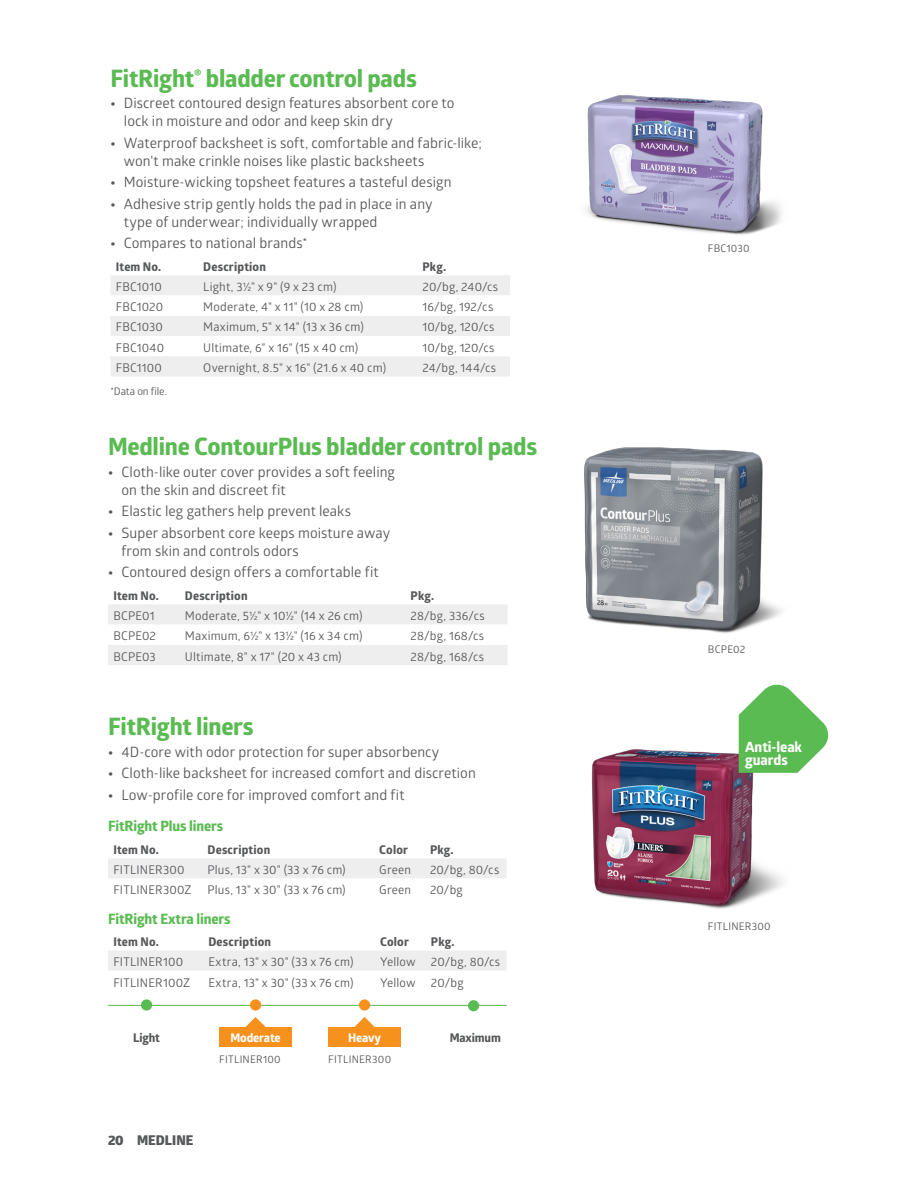
<style>
.page{position:relative;width:918px;height:1188px;background:#fff}
.page>*{position:absolute;margin:0;border:0;box-sizing:border-box;transform-origin:0 0}
.MEDLINE_-_Body{font:800 24px "Glober";letter-spacing:-.01em;color:#59bb51}
.t1{font:14.25px/18px "Glober";letter-spacing:.005em;color:#57585a}
.names_above_skus{font:800 14.25px "Glober";letter-spacing:-.01em;color:#59bb51}
.C1_Regular{font:800 14.25px/13.5px "Glober";letter-spacing:-.005em;color:#fff}
.t2{font:800 13.5px "Glober";color:#57585a}
.MEDLINE_-_Intro_Text{font:12px "Glober";letter-spacing:.015em;color:#57585a}
.MEDLINE_-_Table_Head{font:800 12px "Glober";letter-spacing:.015em;color:#57585a}
.MEDLINE_-_Photo_Call{font:800 12px "Glober";letter-spacing:-.01em;color:#fff}
.MEDLINE_-_Photo_Call-2{font:800 12px "Glober";letter-spacing:-.01em;color:#57585a}
.MEDLINE_-_Intro_Text-2{font:10.5px "Glober";letter-spacing:.025em;color:#57585a}
.MEDLINE_-_Reference{font:10.5px "Glober";letter-spacing:-.01em;color:#57585a}
.s1{font-weight:800}
</style>
<div class="page">
<img style="left:584px;top:447px;width:198px;height:186px">
<svg style="left:108px;top:604px;width:400px;height:61px"></svg>
<img style="left:591px;top:718px;width:192px;height:191px">
<div style="left:108px;top:858px;width:398px;height:20px;background:#eeeeef"></div>
<div style="left:108px;top:951px;width:398px;height:20px;background:#eeeeef"></div>
<svg style="left:354px;top:1017px;width:21px;height:10px"></svg>
<hr style="left:108px;top:1005px;width:399px;height:1px;background:#59bb51">
<div style="left:141px;top:999px;width:11px;height:12px;background:#59bb51;border-radius:50%"></div>
<div style="left:250px;top:999px;width:11px;height:12px;background:#f6911e;border-radius:50%"></div>
<div style="left:359px;top:999px;width:11px;height:12px;background:#f6911e;border-radius:50%"></div>
<div style="left:468px;top:1000px;width:11px;height:11px;background:#59bb51;border-radius:50%"></div>
<svg style="left:245px;top:1017px;width:21px;height:10px"></svg>
<div style="left:328px;top:1027px;width:73px;height:20px;background:#f6911e"></div>
<div style="left:219px;top:1027px;width:73px;height:20px;background:#f6911e"></div>
<svg style="left:110px;top:275px;width:400px;height:101px"></svg>
<img style="left:586px;top:94px;width:196px;height:141px">
<svg style="left:739px;top:684px;width:90px;height:89px"></svg>
<p class="MEDLINE_-_Body" style="left:110px;top:61px;width:308px">FitRight<sup>®</sup> bladder control pads</p>
<p class="t1" style="left:124px;top:94px;width:332px;text-indent:-14px"><span class="s1">•</span> Discreet contoured design features absorbent core to lock in moisture and odor and keep skin dry</p>
<p class="t1" style="left:124px;top:133px;width:360px;text-indent:-14px"><span class="s1">•</span> Waterproof backsheet is soft, comfortable and fabric-like; won't make crinkle noises like plastic backsheets</p>
<p class="t1" style="left:110px;top:173px;width:343px"><span class="s1">•</span> Moisture-wicking topsheet features a tasteful design</p>
<p class="t1" style="left:124px;top:194px;width:310px;text-indent:-14px"><span class="s1">•</span> Adhesive strip gently holds the pad in place in any type of underwear; individually wrapped</p>
<p class="t1" style="left:110px;top:234px;width:199px"><span class="s1">•</span> Compares to national brands*</p>
<p class="MEDLINE_-_Table_Head" style="left:116px;top:258px;width:47px">Item No.</p>
<p class="MEDLINE_-_Table_Head" style="left:203px;top:258px;width:64px">Description</p>
<p class="MEDLINE_-_Table_Head" style="left:423px;top:258px;width:25px">Pkg.</p>
<p class="MEDLINE_-_Intro_Text" style="left:116px;top:278px;width:48px">FBC1010</p>
<p class="MEDLINE_-_Intro_Text" style="left:203px;top:278px;width:135px">Light, 3½" x 9" (9 x 23 cm)</p>
<p class="MEDLINE_-_Intro_Text" style="left:423px;top:278px;width:77px">20/bg, 240/cs</p>
<p class="MEDLINE_-_Intro_Text" style="left:116px;top:299px;width:49px">FBC1020</p>
<p class="MEDLINE_-_Intro_Text" style="left:203px;top:299px;width:162px">Moderate, 4" x 11" (10 x 28 cm)</p>
<p class="MEDLINE_-_Intro_Text" style="left:423px;top:299px;width:72px">16/bg, 192/cs</p>
<p class="MEDLINE_-_Intro_Text" style="left:116px;top:319px;width:49px">FBC1030</p>
<p class="MEDLINE_-_Intro_Text" style="left:203px;top:319px;width:162px">Maximum, 5" x 14" (13 x 36 cm)</p>
<p class="MEDLINE_-_Intro_Text" style="left:423px;top:319px;width:74px">10/bg, 120/cs</p>
<p class="MEDLINE_-_Intro_Text" style="left:116px;top:339px;width:50px">FBC1040</p>
<p class="MEDLINE_-_Intro_Text" style="left:203px;top:339px;width:157px">Ultimate, 6" x 16" (15 x 40 cm)</p>
<p class="MEDLINE_-_Intro_Text" style="left:423px;top:339px;width:74px">10/bg, 120/cs</p>
<p class="MEDLINE_-_Intro_Text" style="left:116px;top:359px;width:48px">FBC1100</p>
<p class="MEDLINE_-_Intro_Text" style="left:203px;top:359px;width:184px">Overnight, 8.5" x 16" (21.6 x 40 cm)</p>
<p class="MEDLINE_-_Intro_Text" style="left:423px;top:359px;width:75px">24/bg, 144/cs</p>
<p class="MEDLINE_-_Reference" style="left:110px;top:384px;width:58px">*Data on file.</p>
<p class="MEDLINE_-_Body" style="left:108px;top:429px;width:431px">Medline ContourPlus bladder control pads</p>
<p class="t1" style="left:122px;top:462px;width:275px;text-indent:-14px"><span class="s1">•</span> Cloth-like outer cover provides a soft feeling on the skin and discreet fit</p>
<p class="t1" style="left:108px;top:502px;width:245px"><span class="s1">•</span> Elastic leg gathers help prevent leaks</p>
<p class="t1" style="left:122px;top:523px;width:270px;text-indent:-14px"><span class="s1">•</span> Super absorbent core keeps moisture away from skin and controls odors</p>
<p class="t1" style="left:108px;top:563px;width:272px"><span class="s1">•</span> Contoured design offers a comfortable fit</p>
<p class="MEDLINE_-_Table_Head" style="left:113px;top:587px;width:47px">Item No.</p>
<p class="MEDLINE_-_Table_Head" style="left:185px;top:587px;width:64px">Description</p>
<p class="MEDLINE_-_Table_Head" style="left:411px;top:587px;width:25px">Pkg.</p>
<p class="MEDLINE_-_Intro_Text" style="left:113px;top:607px;width:43px">BCPE01</p>
<p class="MEDLINE_-_Intro_Text" style="left:185px;top:607px;width:179px">Moderate, 5½" x 10½" (14 x 26 cm)</p>
<p class="MEDLINE_-_Intro_Text" style="left:411px;top:607px;width:76px">28/bg, 336/cs</p>
<p class="MEDLINE_-_Intro_Text" style="left:113px;top:628px;width:44px">BCPE02</p>
<p class="MEDLINE_-_Intro_Text" style="left:185px;top:628px;width:179px">Maximum, 6½" x 13½" (16 x 34 cm)</p>
<p class="MEDLINE_-_Intro_Text" style="left:411px;top:628px;width:75px">28/bg, 168/cs</p>
<p class="MEDLINE_-_Intro_Text" style="left:113px;top:648px;width:44px">BCPE03</p>
<p class="MEDLINE_-_Intro_Text" style="left:185px;top:648px;width:158px">Ultimate, 8" x 17" (20 x 43 cm)</p>
<p class="MEDLINE_-_Intro_Text" style="left:411px;top:648px;width:75px">28/bg, 168/cs</p>
<p class="MEDLINE_-_Body" style="left:108px;top:709px;width:147px">FitRight liners</p>
<p class="t1" style="left:108px;top:742px;width:333px"><span class="s1">•</span> 4D-core with odor protection for super absorbency</p>
<p class="t1" style="left:108px;top:764px;width:369px"><span class="s1">•</span> Cloth-like backsheet for increased comfort and discretion</p>
<p class="t1" style="left:108px;top:785px;width:298px"><span class="s1">•</span> Low-profile core for improved comfort and fit</p>
<p class="names_above_skus" style="left:108px;top:816px;width:117px">FitRight Plus liners</p>
<p class="MEDLINE_-_Table_Head" style="left:113px;top:841px;width:47px">Item No.</p>
<p class="MEDLINE_-_Table_Head" style="left:208px;top:841px;width:64px">Description</p>
<p class="MEDLINE_-_Table_Head" style="left:379px;top:841px;width:30px">Color</p>
<p class="MEDLINE_-_Table_Head" style="left:430px;top:841px;width:25px">Pkg.</p>
<p class="MEDLINE_-_Intro_Text" style="left:113px;top:861px;width:73px">FITLINER300</p>
<p class="MEDLINE_-_Intro_Text" style="left:208px;top:861px;width:140px">Plus, 13" x 30" (33 x 76 cm)</p>
<p class="MEDLINE_-_Intro_Text" style="left:379px;top:861px;width:33px">Green</p>
<p class="MEDLINE_-_Intro_Text" style="left:430px;top:861px;width:71px">20/bg, 80/cs</p>
<p class="MEDLINE_-_Intro_Text" style="left:113px;top:882px;width:80px">FITLINER300Z</p>
<p class="MEDLINE_-_Intro_Text" style="left:208px;top:882px;width:140px">Plus, 13" x 30" (33 x 76 cm)</p>
<p class="MEDLINE_-_Intro_Text" style="left:379px;top:882px;width:33px">Green</p>
<p class="MEDLINE_-_Intro_Text" style="left:430px;top:882px;width:34px">20/bg</p>
<p class="names_above_skus" style="left:108px;top:908px;width:124px">FitRight Extra liners</p>
<p class="MEDLINE_-_Table_Head" style="left:113px;top:933px;width:47px">Item No.</p>
<p class="MEDLINE_-_Table_Head" style="left:208px;top:933px;width:64px">Description</p>
<p class="MEDLINE_-_Table_Head" style="left:380px;top:933px;width:30px">Color</p>
<p class="MEDLINE_-_Table_Head" style="left:431px;top:933px;width:25px">Pkg.</p>
<p class="MEDLINE_-_Intro_Text" style="left:113px;top:954px;width:71px">FITLINER100</p>
<p class="MEDLINE_-_Intro_Text" style="left:208px;top:954px;width:147px">Extra, 13" x 30" (33 x 76 cm)</p>
<p class="MEDLINE_-_Intro_Text" style="left:380px;top:954px;width:37px">Yellow</p>
<p class="MEDLINE_-_Intro_Text" style="left:431px;top:954px;width:71px">20/bg, 80/cs</p>
<p class="MEDLINE_-_Intro_Text" style="left:113px;top:974px;width:78px">FITLINER100Z</p>
<p class="MEDLINE_-_Intro_Text" style="left:208px;top:974px;width:147px">Extra, 13" x 30" (33 x 76 cm)</p>
<p class="MEDLINE_-_Intro_Text" style="left:380px;top:974px;width:37px">Yellow</p>
<p class="MEDLINE_-_Intro_Text" style="left:431px;top:974px;width:34px">20/bg</p>
<p class="MEDLINE_-_Photo_Call-2" style="left:133px;top:1029px;width:28px">Light</p>
<p class="MEDLINE_-_Photo_Call" style="left:230px;top:1029px;width:52px">Moderate</p>
<p class="MEDLINE_-_Photo_Call" style="left:348px;top:1029px;width:34px">Heavy</p>
<p class="MEDLINE_-_Photo_Call-2" style="left:450px;top:1029px;width:53px">Maximum</p>
<p class="MEDLINE_-_Intro_Text-2" style="left:219px;top:1052px;width:63px">FITLINER100</p>
<p class="MEDLINE_-_Intro_Text-2" style="left:328px;top:1052px;width:64px">FITLINER300</p>
<p class="t2" style="left:108px;top:1130px;width:87px">20 MEDLINE</p>
<p class="MEDLINE_-_Intro_Text-2" style="left:708px;top:241px;width:43px">FBC1030</p>
<p class="MEDLINE_-_Intro_Text-2" style="left:708px;top:642px;width:39px">BCPE02</p>
<p class="C1_Regular" style="left:745px;top:740px;width:59px">Anti-leak guards</p>
<p class="MEDLINE_-_Intro_Text-2" style="left:708px;top:919px;width:64px">FITLINER300</p>
</div>
